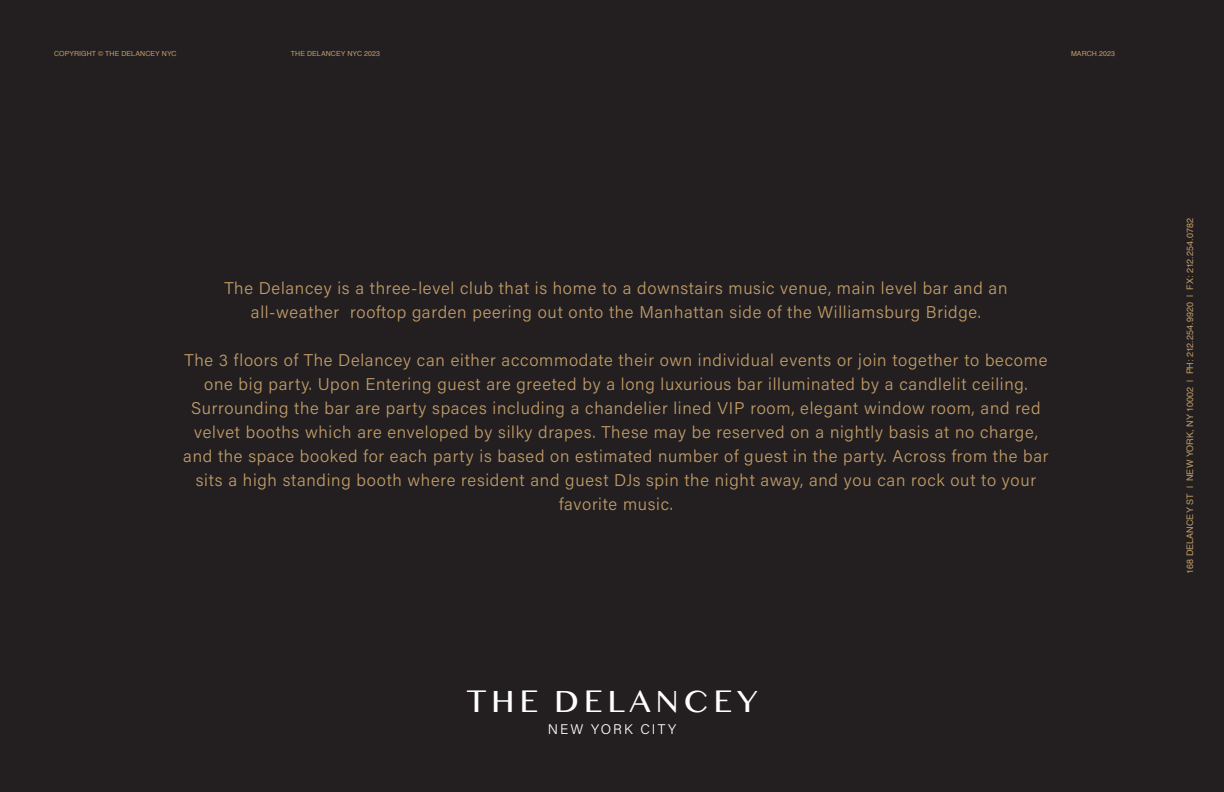
<style>
.page{position:relative;width:1224px;height:792px;background:#231f20}
.page>*{position:absolute;margin:0;border:0;box-sizing:border-box;transform-origin:0 0}
.t1{font:32.8px "Gurmukhi MN";letter-spacing:.14em;color:#fff}
.t2{font:17px/24px "Acumin Variable Concept";letter-spacing:.04em;color:#c29d68;text-align:center}
.t3{font:14px "Acumin Variable Concept";letter-spacing:.15em;color:#fff}
.t4{font:9px "Helvetica";letter-spacing:.005em;color:#c29d68}
.t5{font:7px "Helvetica";letter-spacing:.015em;color:#c29d68}
</style>
<div class="page">
<p class="t5" style="left:54px;top:49px;width:124px">COPYRIGHT © THE DELANCEY NYC</p>
<p class="t5" style="left:291px;top:49px;width:91px">THE DELANCEY NYC 2023</p>
<p class="t5" style="left:1071px;top:49px;width:46px">MARCH.2023</p>
<p class="t2" style="left:224px;top:276px;width:785px">The Delancey is a three-level club that is home to a downstairs music venue, main level bar and an all-weather rooftop garden peering out onto the Manhattan side of the Williamsburg Bridge.</p>
<p class="t2" style="left:183px;top:348px;width:867px">The 3 floors of The Delancey can either accommodate their own individual events or join together to become one big party. Upon Entering guest are greeted by a long luxurious bar illuminated by a candlelit ceiling.<br>Surrounding the bar are party spaces including a chandelier lined VIP room, elegant window room, and red velvet booths which are enveloped by silky drapes. These may be reserved on a nightly basis at no charge, and the space booked for each party is based on estimated number of guest in the party. Across from the bar sits a high standing booth where resident and guest DJs spin the night away, and you can rock out to your favorite music.</p>
<h1 class="t1" style="left:466px;top:680px;width:293px">THE DELANCEY</h1>
<p class="t3" style="left:548px;top:719px;width:130px">NEW YORK CITY</p>
<p class="t4" style="left:1183px;top:574px;width:357px;rotate:-90deg">168 DELANCEY ST | NEW YORK, NY 10002 | PH: 212.254.9920 | FX: 212.254.0782</p>
</div>
